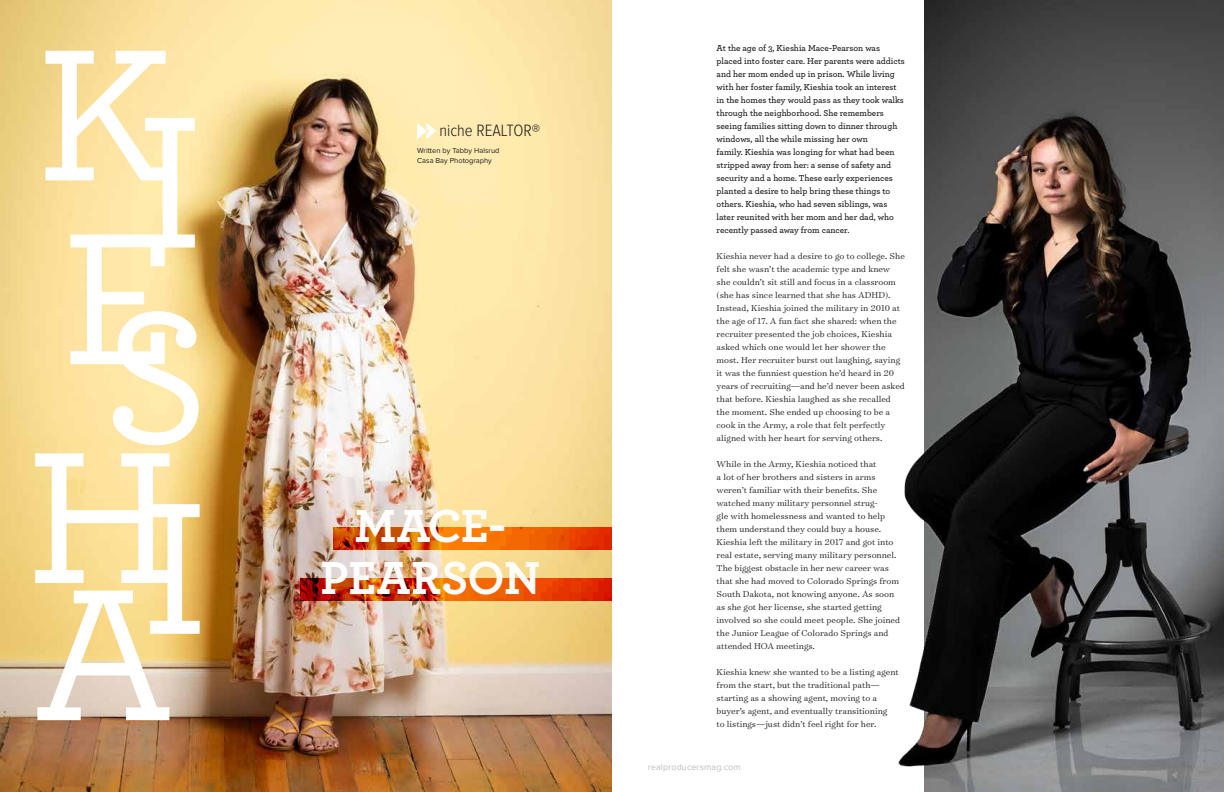
<style>
.page{position:relative;width:1224px;height:792px;background:#fff}
.page>*{position:absolute;margin:0;border:0;box-sizing:border-box;transform-origin:0 0}
.t1{font:500 197px/179.4px "Archer Pro";color:#fff}
.t2{font:700 48.6px/51.8px "Archer Pro";letter-spacing:-.005em;color:#fff;text-align:center}
.t3{font:300 17px "Proxima Nova Cond";color:#231f20}
.t4{font:300 9.8px/13px "Surveyor Text";color:#231f20}
.t5{font:600 9px/13px "Archer Pro";color:#231f20}
.t6{font:9px "Proxima Nova";letter-spacing:.01em;color:#bcbec0}
.t7{font:7.5px/10px "Proxima Nova";color:#231f20}
</style>
<div class="page">
<img style="left:0;top:0;width:612px;height:792px">
<svg style="left:334px;top:527px;width:278px;height:23px;background:#e25600"></svg>
<svg style="left:300px;top:578px;width:312px;height:23px;background:#d33c00"></svg>
<svg style="left:417px;top:123px;width:19px;height:16px"></svg>
<img style="left:924px;top:0;width:300px;height:792px">
<img style="left:898px;top:415px;width:104px;height:377px">
<svg style="left:145px;top:118px;width:50px;height:130px"></svg>
<h1 class="t1" style="left:36px;top:15px;width:135px">K</h1>
<h1 class="t1" style="left:26px;top:238px;width:186px">ES<br>H</h1>
<h1 class="t1" style="left:140px;top:468px;width:70px">I</h1>
<h1 class="t1" style="left:34px;top:555px;width:141px">A</h1>
<h3 class="t3" style="left:439px;top:123px;width:102px">niche REALTOR®</h3>
<p class="t7" style="left:417px;top:146px;width:84px">Written by Tabby Halsrud<br>Casa Bay Photography</p>
<h2 class="t2" style="left:321px;top:497px;width:221px">MACE-<br>PEARSON</h2>
<p class="t5" style="left:717px;top:41px;width:190px">At the age of 3, Kieshia Mace-Pearson was placed into foster care. Her parents were addicts and her mom ended up in prison. While living with her foster family, Kieshia took an interest in the homes they would pass as they took walks through the neighborhood. She remembers seeing families sitting down to dinner through windows, all the while missing her own<br>family. Kieshia was longing for what had been stripped away from her: a sense of safety and security and a home. These early experiences planted a desire to help bring these things to others. Kieshia, who had seven siblings, was later reunited with her mom and her dad, who recently passed away from cancer.</p>
<p class="t4" style="left:717px;top:249px;width:190px">Kieshia never had a desire to go to college. She felt she wasn’t the academic type and knew she couldn’t sit still and focus in a classroom (she has since learned that she has ADHD).<br>Instead, Kieshia joined the military in 2010 at the age of 17. A fun fact she shared: when the recruiter presented the job choices, Kieshia asked which one would let her shower the most. Her recruiter burst out laughing, saying it was the funniest question he’d heard in 20 years of recruiting—and he’d never been asked that before. Kieshia laughed as she recalled the moment. She ended up choosing to be a cook in the Army, a role that felt perfectly aligned with her heart for serving others.</p>
<p class="t4" style="left:717px;top:457px;width:185px">While in the Army, Kieshia noticed that<br>a lot of her brothers and sisters in arms weren’t familiar with their benefits. She watched many military personnel strug-<br>gle with homelessness and wanted to help them understand they could buy a house.<br>Kieshia left the military in 2017 and got into real estate, serving many military personnel.<br>The biggest obstacle in her new career was that she had moved to Colorado Springs from South Dakota, not knowing anyone. As soon as she got her license, she started getting involved so she could meet people. She joined the Junior League of Colorado Springs and attended HOA meetings.</p>
<p class="t4" style="left:717px;top:665px;width:184px">Kieshia knew she wanted to be a listing agent from the start, but the traditional path— starting as a showing agent, moving to a buyer’s agent, and eventually transitioning<br>to listings—just didn’t feel right for her.</p>
<p class="t6" style="left:648px;top:762px;width:94px">realproducersmag.com</p>
</div>
